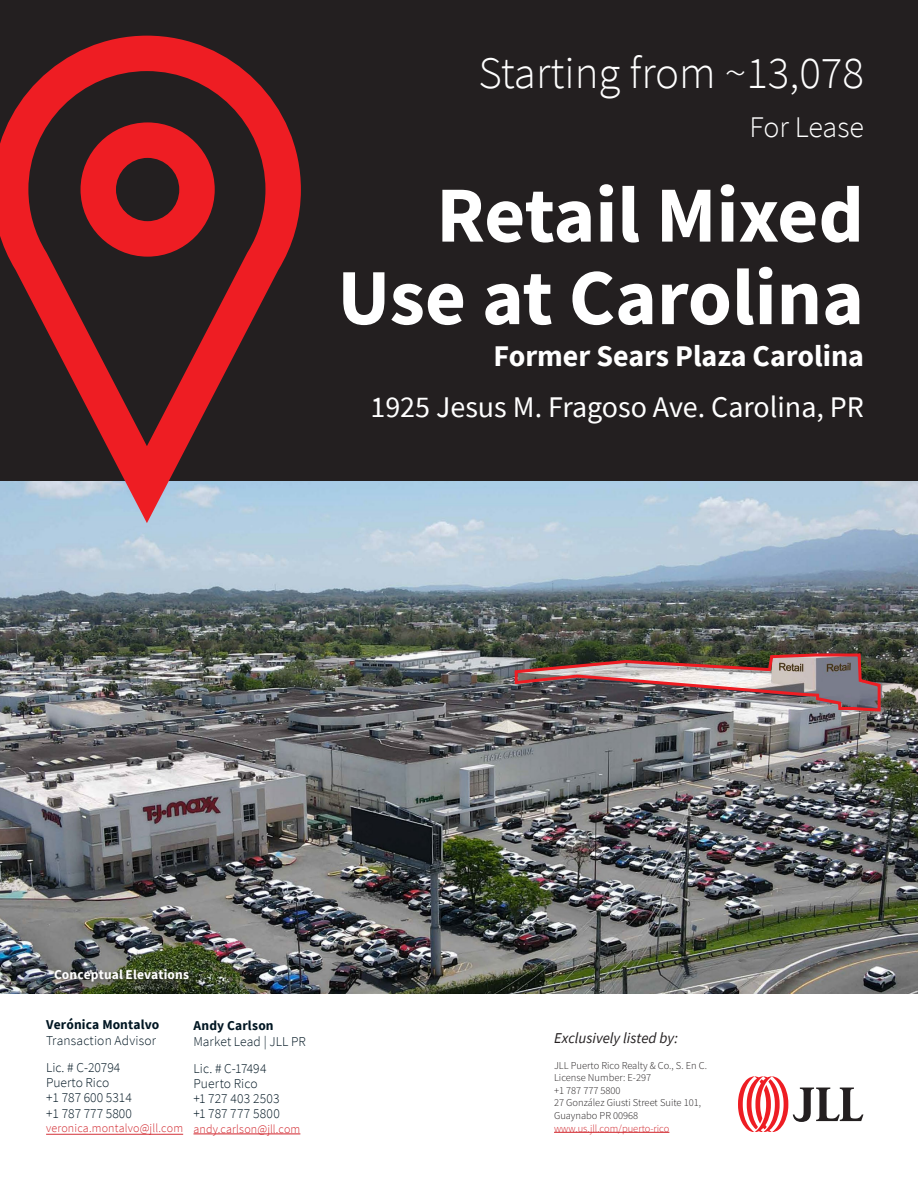
<style>
.page{position:relative;width:918px;height:1188px;background:#fff}
.page>*{position:absolute;margin:0;border:0;box-sizing:border-box;transform-origin:0 0}
.t1{font:700 79.5px/82.5px "Source Sans Pro";color:#fff;text-align:right}
.t2{font:300 45px "Source Sans Pro";color:#fff}
.t3{font:30px "Source Sans Pro";color:#fff}
.t4{font:700 30px "Source Sans Pro";color:#fff}
.t5{font:300 30px "Source Sans Pro";letter-spacing:-.005em;color:#fff}
.Tagline__Sheet_Templ{font:italic 15px "Source Sans Pro";color:#231f20}
.t6{font:300 13.5px/15.3px "Source Sans Pro";color:#011622}
.t7{font:700 13.5px "Source Sans Pro";letter-spacing:.01em;color:#fff}
.t8{font:300 13.5px "Source Sans Pro";letter-spacing:.025em;color:#011622}
.t9{font:300 12px "Source Sans Pro";letter-spacing:.015em;color:#d1232a}
.t10{font:10.5px/12.6px "Source Sans Variable";color:#231f20}
.t11{font:10.5px "Source Sans Variable";color:#d1232a}
.s1{font-weight:700}
</style>
<div class="page">
<img style="left:0;top:480px;width:918px;height:514px">
<div style="left:0;top:0;width:918px;height:480px;background:#231f20"></div>
<svg style="left:0;top:36px;width:301px;height:487px"></svg>
<svg style="left:738px;top:1076px;width:125px;height:56px"></svg>
<hr style="left:194px;top:1134px;width:106px;height:1px;background:#d1232a">
<div style="left:51px;top:965px;width:148px;height:27px;background:#231f20;opacity:.75"></div>
<hr style="left:554px;top:1132px;width:115px;height:1px;background:#d1232a">
<img style="left:513px;top:652px;width:369px;height:61px">
<hr style="left:46px;top:1134px;width:137px;height:1px;background:#d1232a">
<p class="t2" style="left:478px;top:45px;width:387px">Starting from ~13,078</p>
<p class="t5" style="left:749px;top:108px;width:116px">For Lease</p>
<p class="t1" style="left:337px;top:173px;width:528px">Retail Mixed<br>Use at Carolina</p>
<p class="t4" style="left:494px;top:336px;width:372px">Former Sears Plaza Carolina</p>
<p class="t3" style="left:370px;top:388px;width:495px">1925 Jesus M. Fragoso Ave. Carolina, PR</p>
<p class="t7" style="left:54px;top:965px;width:137px">Conceptual Elevations</p>
<p class="t6" style="left:46px;top:1016px;width:115px;line-height:16px"><span class="s1">Verónica Montalvo<br></span>Transaction Advisor</p>
<p class="t6" style="left:46px;top:1060px;width:87px">Lic. # C-20794<br>Puerto Rico<br>+1 787 600 5314 +1 787 777 5800</p>
<p class="t9" style="left:46px;top:1121px;width:139px">veronica.montalvo@jll.com</p>
<p class="t6" style="left:194px;top:1017px;width:114px;line-height:16.2px"><span class="s1">Andy Carlson<br></span>Market Lead | JLL PR</p>
<p class="t6" style="left:194px;top:1061px;width:75px">Lic. # C-17494</p>
<p class="t6" style="left:194px;top:1076px;width:66px">Puerto Rico</p>
<p class="t6" style="left:194px;top:1091px;width:88px">+1 727 403 2503</p>
<p class="t8" style="left:194px;top:1105px;width:88px">+1 787 777 5800</p>
<p class="t9" style="left:194px;top:1122px;width:108px">andy.carlson@jll.com</p>
<p class="Tagline__Sheet_Templ" style="left:554px;top:1029px;width:125px">Exclusively listed by:</p>
<p class="t10" style="left:554px;top:1059px;width:155px">JLL Puerto Rico Realty &amp; Co., S. En C.</p>
<p class="t10" style="left:554px;top:1071px;width:99px">License Number: E-297</p>
<p class="t10" style="left:554px;top:1084px;width:68px">+1 787 777 5800</p>
<p class="t10" style="left:554px;top:1097px;width:149px">27 González Giusti Street Suite 101,<br>Guaynabo PR 00968</p>
<p class="t11" style="left:554px;top:1122px;width:117px">www.us.jll.com/puerto-rico</p>
</div>
